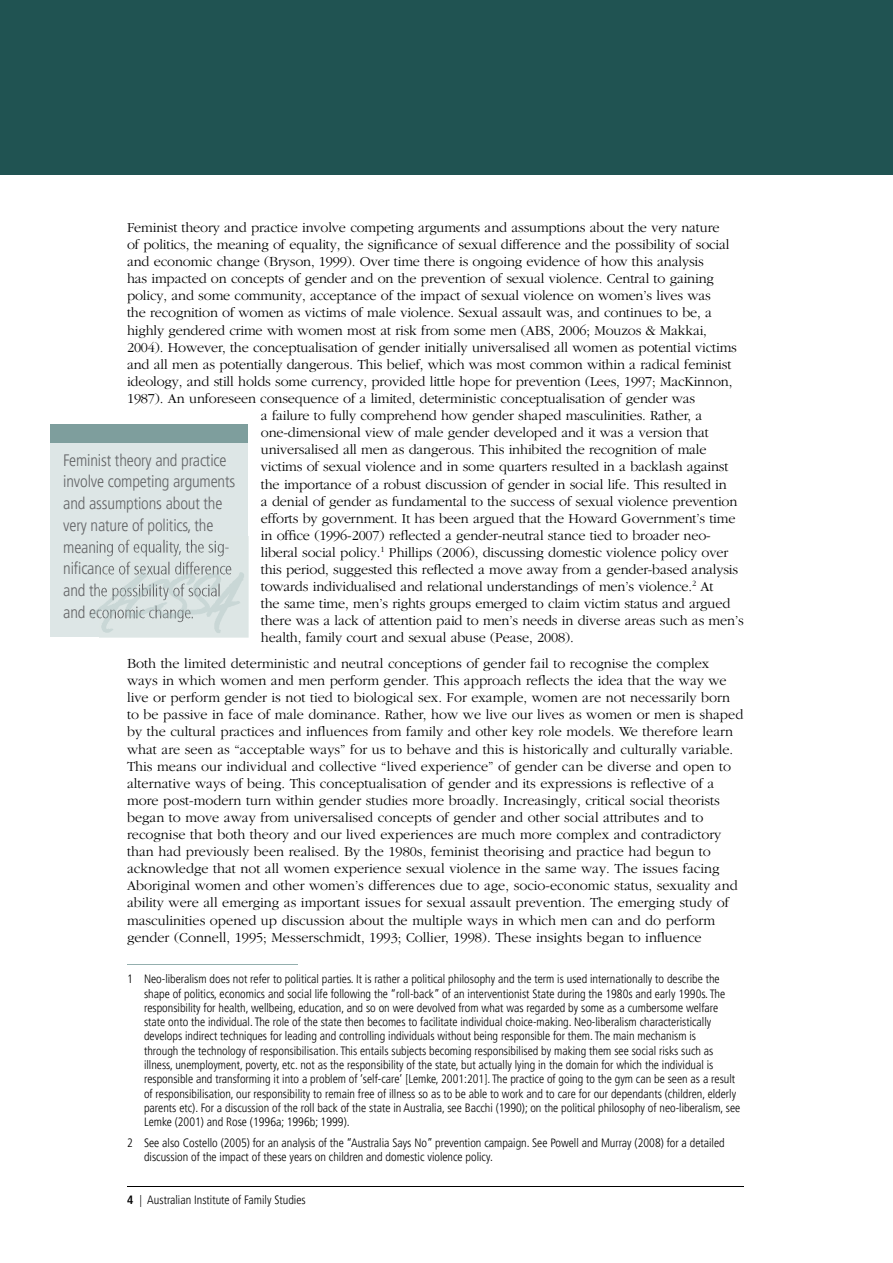
<style>
.page{position:relative;width:893px;height:1263px;background:#fff}
.page>*{position:absolute;margin:0;border:0;box-sizing:border-box;transform-origin:0 0}
.t1{font:300 condensed 16.5px/21.8px "Frutiger";letter-spacing:-.01em;color:#636466}
.t2{font:300 14.25px/17.1px "Garamond";letter-spacing:-.01em;color:#000}
.t3{font:300 condensed 12px/14.2px "Frutiger";color:#000}
.s1{font-weight:700}
</style>
<div class="page">
<hr style="left:127px;top:1186px;width:617px;height:1px;background:#000">
<div style="left:0;top:0;width:892px;height:175px;background:#205352"></div>
<svg style="left:892px;top:0;width:1px;height:175px"></svg>
<hr style="left:127px;top:964px;width:170px;height:1px;background:#94afae">
<div style="left:50px;top:436px;width:198px;height:201px;background:#dde6e6"></div>
<div style="left:50px;top:424px;width:198px;height:18px;background:#7e9e9d"></div>
<svg style="left:90px;top:608px;width:9px;height:10px"></svg>
<img style="left:99px;top:536px;width:150px;height:101px">
<p class="t2" style="left:127px;top:219px;width:594px">Feminist theory and practice involve competing arguments and assumptions about the very nature</p>
<p class="t2" style="left:127px;top:236px;width:604px">of politics, the meaning of equality, the significance of sexual difference and the possibility of social</p>
<p class="t2" style="left:127px;top:253px;width:578px">and economic change (Bryson, 1999). Over time there is ongoing evidence of how this analysis</p>
<p class="t2" style="left:127px;top:270px;width:588px">has impacted on concepts of gender and on the prevention of sexual violence. Central to gaining</p>
<p class="t2" style="left:127px;top:288px;width:585px">policy, and some community, acceptance of the impact of sexual violence on women’s lives was</p>
<p class="t2" style="left:127px;top:305px;width:587px">the recognition of women as victims of male violence. Sexual assault was, and continues to be, a</p>
<p class="t2" style="left:127px;top:322px;width:581px">highly gendered crime with women most at risk from some men (ABS, 2006; Mouzos &amp; Makkai,</p>
<p class="t2" style="left:127px;top:339px;width:611px">2004). However, the conceptualisation of gender initially universalised all women as potential victims</p>
<p class="t2" style="left:127px;top:356px;width:606px">and all men as potentially dangerous. This belief, which was most common within a radical feminist</p>
<p class="t2" style="left:127px;top:373px;width:607px">ideology, and still holds some currency, provided little hope for prevention (Lees, 1997; MacKinnon,</p>
<p class="t2" style="left:127px;top:390px;width:570px">1987). An unforeseen consequence of a limited, deterministic conceptualisation of gender was</p>
<p class="t2" style="left:261px;top:407px;width:443px">a failure to fully comprehend how gender shaped masculinities. Rather, a</p>
<p class="t2" style="left:261px;top:424px;width:450px">one-dimensional view of male gender developed and it was a version that</p>
<p class="t2" style="left:261px;top:441px;width:447px">universalised all men as dangerous. This inhibited the recognition of male</p>
<p class="t2" style="left:261px;top:459px;width:469px">victims of sexual violence and in some quarters resulted in a backlash against</p>
<p class="t2" style="left:261px;top:476px;width:467px">the importance of a robust discussion of gender in social life. This resulted in</p>
<p class="t2" style="left:261px;top:493px;width:478px">a denial of gender as fundamental to the success of sexual violence prevention</p>
<p class="t2" style="left:261px;top:510px;width:476px">efforts by government. It has been argued that the Howard Government’s time</p>
<p class="t2" style="left:261px;top:527px;width:451px">in office (1996-2007) reflected a gender-neutral stance tied to broader neo-</p>
<p class="t2" style="left:261px;top:544px;width:469px">liberal social policy.<sup>1</sup> Phillips (2006), discussing domestic violence policy over</p>
<p class="t2" style="left:261px;top:561px;width:479px">this period, suggested this reflected a move away from a gender-based analysis</p>
<p class="t2" style="left:261px;top:578px;width:454px">towards individualised and relational understandings of men’s violence.<sup>2</sup> At</p>
<p class="t2" style="left:261px;top:595px;width:471px">the same time, men’s rights groups emerged to claim victim status and argued</p>
<p class="t2" style="left:261px;top:612px;width:484px">there was a lack of attention paid to men’s needs in diverse areas such as men’s</p>
<p class="t2" style="left:261px;top:630px;width:314px">health, family court and sexual abuse (Pease, 2008).</p>
<p class="t2" style="left:127px;top:655px;width:618px">Both the limited deterministic and neutral conceptions of gender fail to recognise the complex ways in which women and men perform gender. This approach reflects the idea that the way we live or perform gender is not tied to biological sex. For example, women are not necessarily born to be passive in face of male dominance. Rather, how we live our lives as women or men is shaped by the cultural practices and influences from family and other key role models. We therefore learn what are seen as “acceptable ways” for us to behave and this is historically and culturally variable.<br>This means our individual and collective “lived experience” of gender can be diverse and open to alternative ways of being. This conceptualisation of gender and its expressions is reflective of a more post-modern turn within gender studies more broadly. Increasingly, critical social theorists began to move away from universalised concepts of gender and other social attributes and to recognise that both theory and our lived experiences are much more complex and contradictory than had previously been realised. By the 1980s, feminist theorising and practice had begun to acknowledge that not all women experience sexual violence in the same way. The issues facing Aboriginal women and other women’s differences due to age, socio-economic status, sexuality and ability were all emerging as important issues for sexual assault prevention. The emerging study of masculinities opened up discussion about the multiple ways in which men can and do perform gender (Connell, 1995; Messerschmidt, 1993; Collier, 1998). These insights began to influence</p>
<p class="t3" style="left:144px;top:972px;width:598px;text-indent:-17px">1 Neo-liberalism does not refer to political parties. It is rather a political philosophy and the term is used internationally to describe the shape of politics, economics and social life following the “roll-back” of an interventionist State during the 1980s and early 1990s. The responsibility for health, wellbeing, education, and so on were devolved from what was regarded by some as a cumbersome welfare state onto the individual. The role of the state then becomes to facilitate individual choice-making. Neo-liberalism characteristically develops indirect techniques for leading and controlling individuals without being responsible for them. The main mechanism is<br>through the technology of responsibilisation. This entails subjects becoming responsibilised by making them see social risks such as illness, unemployment, poverty, etc. not as the responsibility of the state, but actually lying in the domain for which the individual is responsible and transforming it into a problem of ‘self-care’ [Lemke, 2001:201]. The practice of going to the gym can be seen as a result of responsibilisation, our responsibility to remain free of illness so as to be able to work and to care for our dependants (children, elderly parents etc). For a discussion of the roll back of the state in Australia, see Bacchi (1990); on the political philosophy of neo-liberalism, see Lemke (2001) and Rose (1996a; 1996b; 1999).</p>
<p class="t3" style="left:144px;top:1136px;width:582px;text-indent:-17px">2 See also Costello (2005) for an analysis of the “Australia Says No” prevention campaign. See Powell and Murray (2008) for a detailed discussion of the impact of these years on children and domestic violence policy.</p>
<p class="t1" style="left:63px;top:449px;width:174px">Feminist theory and practice involve competing arguments and assumptions about the very nature of politics, the</p>
<p class="t3" style="left:127px;top:1193px;width:180px"><span class="s1">4</span> | Australian Institute of Family Studies</p>
</div>
